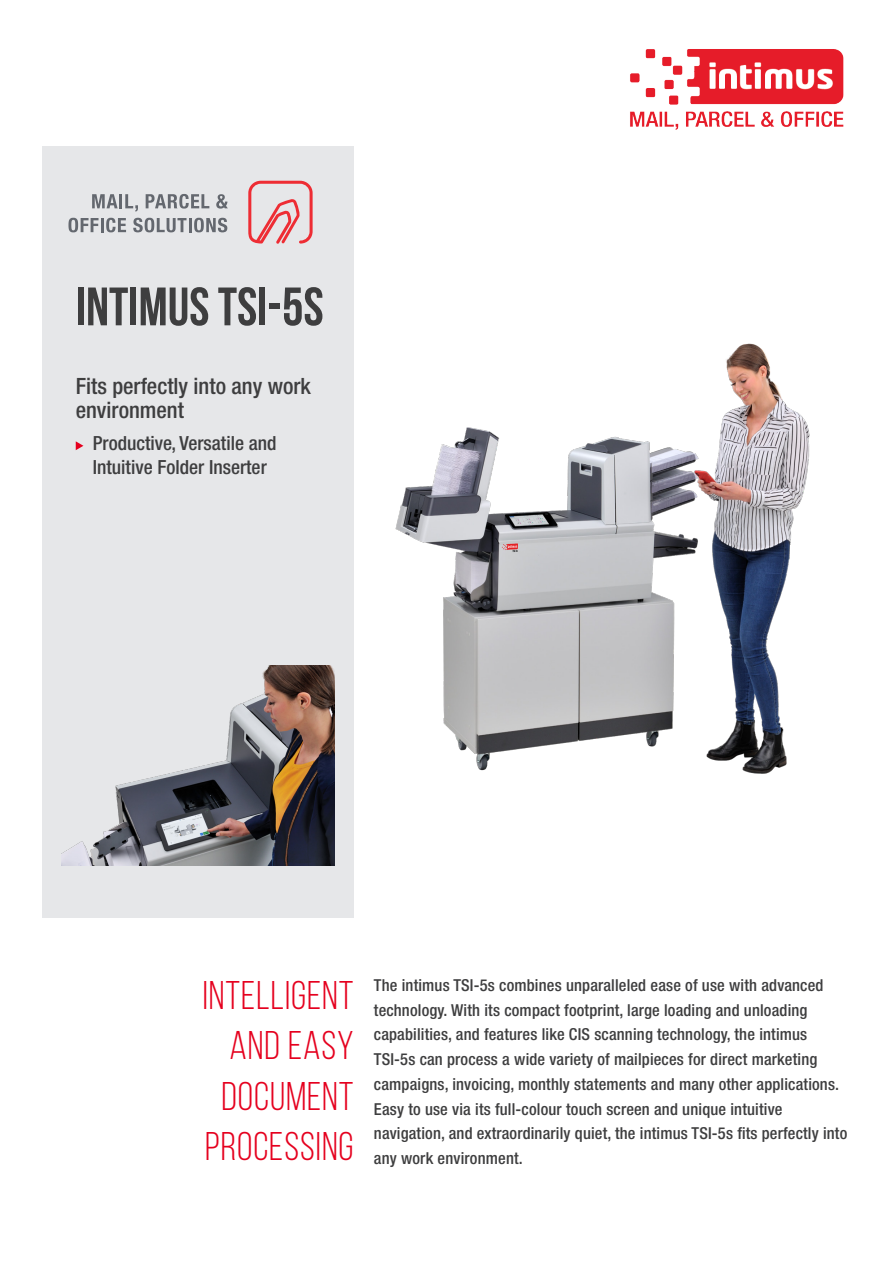
<style>
.page{position:relative;width:893px;height:1263px;background:#fff}
.page>*{position:absolute;margin:0;border:0;box-sizing:border-box;transform-origin:0 0}
.t1{font:700 54px "Bebas Neue";color:#3e3e3f}
.t2{font:40.05px "Bebas Neue";letter-spacing:.025em;color:#e5001e}
.t3{font:500 condensed 22.5px/24px "Helvetica Neue LT Std";color:#3e3e3f}
.t4{font:500 condensed 19.5px/23.4px "Helvetica Neue LT Std";color:#3e3e3f}
.Listado{font:500 condensed 16.5px/24.8px "Helvetica Neue LT Std";letter-spacing:.01em;color:#3e3e3f}
</style>
<div class="page">
<div style="left:43px;top:146px;width:311px;height:772px;background:#e6e7e9"></div>
<img style="left:395px;top:343px;width:415px;height:431px">
<img style="left:62px;top:665px;width:273px;height:200px">
<svg style="left:248px;top:181px;width:65px;height:63px"></svg>
<svg style="left:92px;top:194px;width:46px;height:18px"></svg>
<svg style="left:146px;top:194px;width:63px;height:15px"></svg>
<svg style="left:216px;top:194px;width:12px;height:15px"></svg>
<svg style="left:68px;top:218px;width:31px;height:14px"></svg>
<hr style="left:101px;top:218px;width:3px;height:14px;background:#64686f">
<svg style="left:106px;top:218px;width:20px;height:14px"></svg>
<svg style="left:133px;top:218px;width:54px;height:14px"></svg>
<hr style="left:189px;top:218px;width:3px;height:14px;background:#64686f">
<svg style="left:194px;top:218px;width:33px;height:14px"></svg>
<img style="left:630px;top:49px;width:214px;height:81px">
<svg style="left:76px;top:441px;width:7px;height:9px"></svg>
<p class="t1" style="left:76px;top:277px;width:249px">INTIMUS TSI-5S</p>
<p class="t3" style="left:76px;top:374px;width:237px">Fits perfectly into any work environment</p>
<p class="t4" style="left:93px;top:431px;width:185px">Productive, Versatile and<br>Intuitive Folder Inserter</p>
<p class="t2" style="left:203px;top:974px;width:152px">INTELLIGENT</p>
<p class="t2" style="left:229px;top:1024px;width:126px">AND EASY</p>
<p class="t2" style="left:221px;top:1074px;width:134px">DOCUMENT</p>
<p class="t2" style="left:205px;top:1125px;width:150px">PROCESSING</p>
<p class="Listado" style="left:374px;top:972px;width:475px">The intimus TSI-5s combines unparalleled ease of use with advanced technology. With its compact footprint, large loading and unloading capabilities, and features like CIS scanning technology, the intimus TSI-5s can process a wide variety of mailpieces for direct marketing campaigns, invoicing, monthly statements and many other applications.<br>Easy to use via its full-colour touch screen and unique intuitive navigation, and extraordinarily quiet, the intimus TSI-5s fits perfectly into any work environment.</p>
</div>
